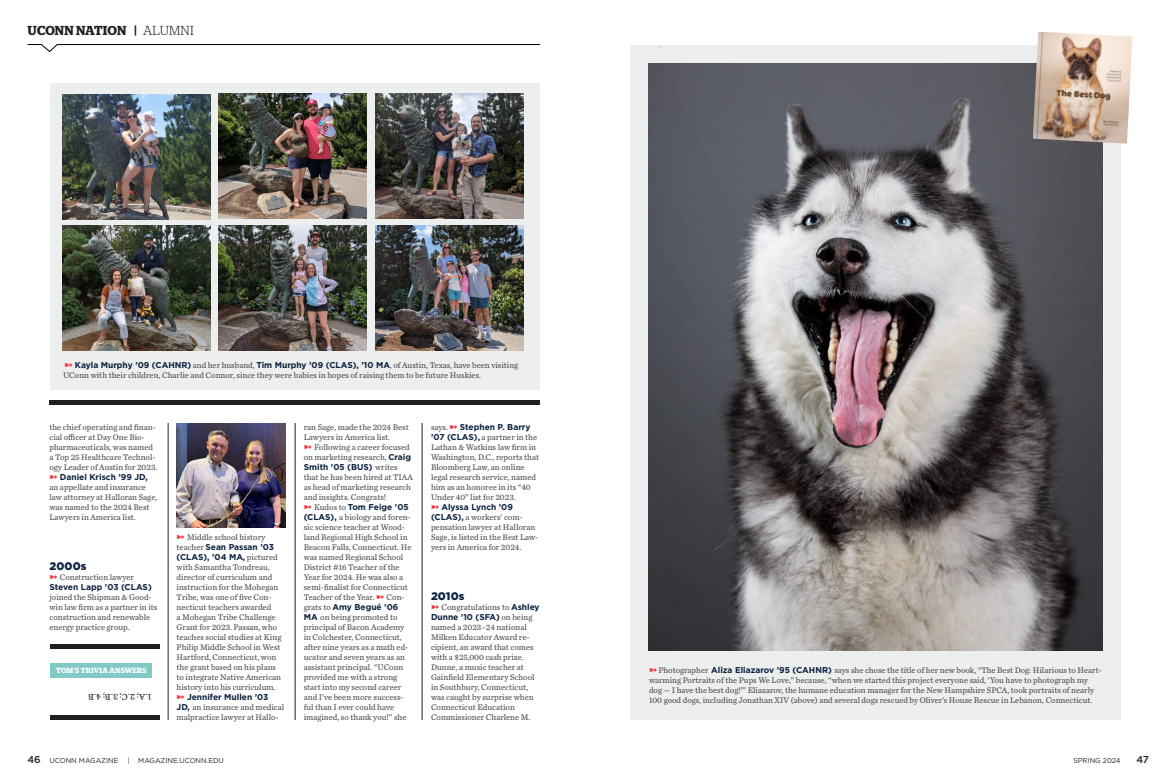
<style>
.page{position:relative;width:1170px;height:783px;background:#fff}
.page>*{position:absolute;margin:0;border:0;box-sizing:border-box;transform-origin:0 0}
.t1{font:600 13px "Stag";letter-spacing:.01em;color:#231f20}
.t2{font:12px "Minion Pro";color:#231f20}
.t3{font:900 11px "Gotham";letter-spacing:.01em;color:#0b213e}
.t4{font:500 10px "Gotham";color:#231f20}
.t5{font:9px "Chronicle Text G3";color:#231f20}
.t6{font:8.5px/10px "Chronicle Text G3";color:#4b4c4d}
.t7{font:700 8.5px/10px "Gotham";color:#0b213e}
.t8{font:600 7.5px "Stag";letter-spacing:.025em;color:#fff}
.t9{font:7px "Gotham";color:#231f20}
.s1{font-weight:300}
.s2{color:#ee343d}
.s3{font-family:"Gotham";font-weight:700;color:#0b213e}
.s4{font-family:"Chronicle Text G3";font-weight:400;color:#4b4c4d}
</style>
<div class="page">
<div style="left:630px;top:45px;width:490px;height:675px;background:#edeeee"></div>
<img style="left:648px;top:63px;width:455px;height:588px">
<svg style="left:27px;top:44px;width:514px;height:9px"></svg>
<div style="left:50px;top:83px;width:490px;height:306px;background:#edeeee"></div>
<img style="left:62px;top:94px;width:148px;height:125px">
<img style="left:219px;top:94px;width:148px;height:125px">
<img style="left:376px;top:94px;width:148px;height:125px">
<img style="left:62px;top:226px;width:148px;height:125px">
<img style="left:219px;top:225px;width:148px;height:126px">
<img style="left:376px;top:225px;width:148px;height:126px">
<hr style="left:50px;top:400px;width:490px;height:4px;background:#231f20">
<img style="left:177px;top:423px;width:109px;height:105px">
<div style="left:50px;top:644px;width:109px;height:5px;background:#231f20"></div>
<div style="left:50px;top:715px;width:110px;height:5px;background:#231f20"></div>
<div style="left:50px;top:664px;width:102px;height:14px;background:#81c9c5"></div>
<img style="left:1033px;top:32px;width:100px;height:112px">
<hr style="left:422px;top:423px;width:1px;height:297px;background:#231f20">
<hr style="left:295px;top:423px;width:1px;height:297px;background:#231f20">
<hr style="left:168px;top:423px;width:1px;height:297px;background:#231f20">
<h1 class="t1" style="left:28px;top:23px;width:168px">UCONN NATION | <span class="s1">ALUMNI</span></h1>
<h2 class="t2" style="left:657px;top:42px;width:6px">“</h2>
<p class="t6" style="left:63px;top:360px;width:457px"><span class="s2">➼</span> <span class="s3">Kayla Murphy ’09 (CAHNR)</span> and her husband, <span class="s3">Tim Murphy ’09 (CLAS), ’10 MA</span>, of Austin, Texas, have been visiting<br>UConn with their children, Charlie and Connor, since they were babies in hopes of raising them to be future Huskies.</p>
<p class="t7" style="left:431px;top:422px;width:101px"><span class="s4">says.</span> <span class="s2">➼</span> Stephen P. Barry</p>
<p class="t6" style="left:431px;top:432px;width:110px"><span class="s3">’07 (CLAS),</span> a partner in the<br>Lathan &amp; Watkins law firm in<br>Washington, D.C., reports that<br>Bloomberg Law, an online legal research service, named him as an honoree in its “40<br>Under 40” list for 2023.</p>
<p class="t7" style="left:431px;top:502px;width:84px"><span class="s2">➼</span> Alyssa Lynch ’09</p>
<p class="t6" style="left:431px;top:512px;width:109px"><span class="s3">(CLAS),</span> a workers’ com&shy;pensation lawyer at Halloran<br>Sage, is listed in the Best Law&shy;yers in America for 2024.</p>
<p class="t6" style="left:50px;top:422px;width:109px">the chief operating and finan&shy;cial officer at Day One Bio&shy;pharmaceuticals, was named a Top 25 Healthcare Technol&shy;ogy Leader of Austin for 2023.</p>
<p class="t7" style="left:50px;top:472px;width:100px"><span class="s2">➼</span> Daniel Krisch ’99 JD,</p>
<p class="t6" style="left:50px;top:482px;width:109px">an appellate and insurance law attorney at Halloran Sage, was named to the 2024 Best<br>Lawyers in America list.</p>
<p class="t6" style="left:304px;top:422px;width:109px">ran Sage, made the 2024 Best<br>Lawyers in America list.<br><span class="s2">➼</span> Following a career focused on marketing research, <span class="s3">Craig</span></p>
<p class="t7" style="left:304px;top:462px;width:96px">Smith ’05 (BUS) <span class="s4">writes</span></p>
<p class="t6" style="left:304px;top:472px;width:111px">that he has been hired at TIAA as head of marketing research and insights. Congrats!</p>
<p class="t7" style="left:304px;top:502px;width:107px"><span class="s2">➼</span> <span class="s4">Kudos to</span> Tom Feige ’05</p>
<p class="t6" style="left:304px;top:512px;width:109px"><span class="s3">(CLAS),</span> a biology and foren&shy;sic science teacher at Wood&shy;land Regional High School in<br>Beacon Falls, Connecticut. He was named Regional School<br>District #16 Teacher of the<br>Year for 2024. He was also a semi-finalist for Connecticut<br>Teacher of the Year. <span class="s2">➼</span> Con-</p>
<p class="t7" style="left:304px;top:602px;width:96px"><span class="s4">grats to</span> Amy Begué ’06</p>
<p class="t6" style="left:304px;top:612px;width:106px"><span class="s3">MA</span> on being promoted to principal of Bacon Academy in Colchester, Connecticut, after nine years as a math ed&shy;ucator and seven years as an assistant principal. “UConn provided me with a strong start into my second career and I’ve been more success&shy;ful than I ever could have imagined, so thank you!” she</p>
<p class="t6" style="left:177px;top:532px;width:90px"><span class="s2">➼</span> Middle school history</p>
<p class="t7" style="left:177px;top:542px;width:103px"><span class="s4">teacher</span> Sean Passan ’03 (CLAS), ’04 MA, <span class="s4">pictured</span></p>
<p class="t6" style="left:177px;top:562px;width:106px">with Samantha Tondreau, director of curriculum and instruction for the Mohegan<br>Tribe, was one of five Con&shy;necticut teachers awarded<br>a Mohegan Tribe Challenge<br>Grant for 2023. Passan, who teaches social studies at King<br>Philip Middle School in West<br>Hartford, Connecticut, won the grant based on his plans to integrate Native American history into his curriculum.</p>
<p class="t7" style="left:177px;top:692px;width:93px"><span class="s2">➼</span> Jennifer Mullen ’03</p>
<p class="t6" style="left:177px;top:702px;width:109px"><span class="s3">JD,</span> an insurance and medical malpractice lawyer at Hallo-</p>
<p class="t3" style="left:50px;top:558px;width:39px">2000s</p>
<p class="t6" style="left:50px;top:572px;width:86px"><span class="s2">➼</span> Construction lawyer</p>
<p class="t7" style="left:50px;top:582px;width:104px">Steven Lapp ’03 (CLAS)</p>
<p class="t6" style="left:50px;top:592px;width:109px">joined the Shipman &amp; Good&shy;win law firm as a partner in its construction and renewable energy practice group.</p>
<p class="t3" style="left:431px;top:588px;width:35px">2010s</p>
<p class="t6" style="left:431px;top:602px;width:110px"><span class="s2">➼</span> Congratulations to <span class="s3">Ashley</span></p>
<p class="t7" style="left:431px;top:612px;width:103px">Dunne ’10 (SFA) <span class="s4">on being</span></p>
<p class="t6" style="left:431px;top:622px;width:105px">named a 2023–24 national<br>Milken Educator Award re&shy;cipient, an award that comes with a $25,000 cash prize.<br>Dunne, a music teacher at<br>Gainfield Elementary School in Southbury, Connecticut, was caught by surprise when<br>Connecticut Education<br>Commissioner Charlene M.</p>
<p class="t8" style="left:56px;top:666px;width:92px">TOM’S TRIVIA ANSWERS</p>
<p class="t6" style="left:649px;top:665px;width:454px"><span class="s2">➼</span> Photographer <span class="s3">Aliza Eliazarov ’95 (CAHNR)</span> says she chose the title of her new book, “The Best Dog: Hilarious to Heart&shy;warming Portraits of the Pups We Love,” because, “when we started this project everyone said, ‘You have to photograph my dog — I have the best dog!’” Eliazarov, the humane education manager for the New Hampshire SPCA, took portraits of nearly 100 good dogs, including Jonathan XIV (above) and several dogs rescued by Oliver’s House Rescue in Lebanon, Connecticut.</p>
<p class="t5" style="left:151px;top:704px;width:65px;rotate:-180deg">1.A; 2.C; 3.B; 4.B</p>
<p class="t4" style="left:27px;top:753px;width:15px">46</p>
<p class="t9" style="left:50px;top:756px;width:70px">UCONN MAGAZINE</p>
<p class="t9" style="left:128px;top:756px;width:98px">| MAGAZINE.UCONN.EDU</p>
<p class="t9" style="left:1073px;top:756px;width:49px">SPRING 2024</p>
<p class="t4" style="left:1136px;top:753px;width:14px">47</p>
</div>
